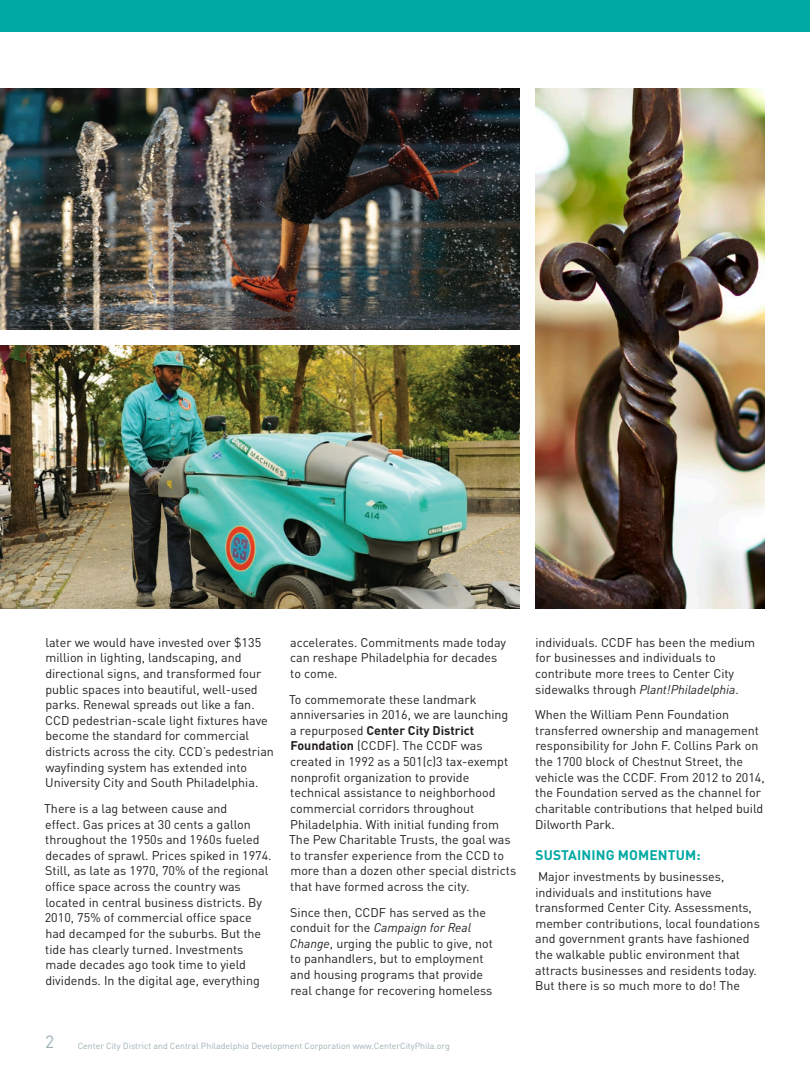
<style>
.page{position:relative;width:810px;height:1080px;background:#fff}
.page>*{position:absolute;margin:0;border:0;box-sizing:border-box;transform-origin:0 0}
.t1{font:17.5px "DINOT";color:#9db1b5}
.Subhead{font:700 13.75px "DINOT";letter-spacing:.01em;color:#00a9a2}
.Body{font:12.5px/15.6px "DINOT";color:#231f20}
.t2{font:8.75px "DINOT";color:#9db1b5}
.s1{font-weight:700}
.s2{font-style:italic}
</style>
<div class="page">
<div style="left:0;top:0;width:810px;height:32px;background:#00a9a2"></div>
<img style="left:0;top:89px;width:520px;height:240px">
<img style="left:535px;top:89px;width:230px;height:519px">
<img style="left:0;top:346px;width:520px;height:262px">
<p class="Body" style="left:45px;top:634px;width:230px">later we would have invested over $135 million in lighting, landscaping, and directional signs, and transformed four public spaces into beautiful, well-used parks. Renewal spreads out like a fan.<br>CCD pedestrian-scale light fixtures have become the standard for commercial districts across the city. CCD’s pedestrian wayfinding system has extended into University City and South Philadelphia.</p>
<p class="Body" style="left:44px;top:800px;width:229px">There is a lag between cause and<br>effect. Gas prices at 30 cents a gallon throughout the 1950s and 1960s fueled decades of sprawl. Prices spiked in 1974.<br>Still, as late as 1970, 70% of the regional office space across the country was located in central business districts. By 2010, 75% of commercial office space had decamped for the suburbs. But the tide has clearly turned. Investments made decades ago took time to yield dividends. In the digital age, everything</p>
<p class="Body" style="left:290px;top:634px;width:217px">accelerates. Commitments made today can reshape Philadelphia for decades to come.</p>
<p class="Body" style="left:289px;top:691px;width:229px">To commemorate these landmark anniversaries in 2016, we are launching a repurposed <span class="s1">Center City District Foundation</span> (CCDF). The CCDF was created in 1992 as a 501(c)3 tax-exempt nonprofit organization to provide technical assistance to neighborhood commercial corridors throughout Philadelphia. With initial funding from The Pew Charitable Trusts, the goal was to transfer experience from the CCD to more than a dozen other special districts that have formed across the city.</p>
<p class="Body" style="left:290px;top:904px;width:204px">Since then, CCDF has served as the conduit for the <span class="s2">Campaign for Real Change</span>, urging the public to give, not to panhandlers, but to employment and housing programs that provide real change for recovering homeless</p>
<p class="t1" style="left:45px;top:1031px;width:11px">2</p>
<p class="t2" style="left:78px;top:1040px;width:374px">Center City District and Central Philadelphia Development Corporation www.CenterCityPhila.org</p>
<p class="Body" style="left:535px;top:634px;width:222px">individuals. CCDF has been the medium for businesses and individuals to contribute more trees to Center City sidewalks through <span class="s2">Plant!Philadelphia</span>.</p>
<p class="Body" style="left:535px;top:707px;width:231px">When the William Penn Foundation transferred ownership and management responsibility for John F. Collins Park on the 1700 block of Chestnut Street, the vehicle was the CCDF. From 2012 to 2014, the Foundation served as the channel for charitable contributions that helped build Dilworth Park.</p>
<p class="Subhead" style="left:535px;top:846px;width:167px">SUSTAINING MOMENTUM:</p>
<p class="Body" style="left:535px;top:868px;width:226px">Major investments by businesses, individuals and institutions have transformed Center City. Assessments, member contributions, local foundations and government grants have fashioned the walkable public environment that attracts businesses and residents today.<br>But there is so much more to do! The</p>
</div>
